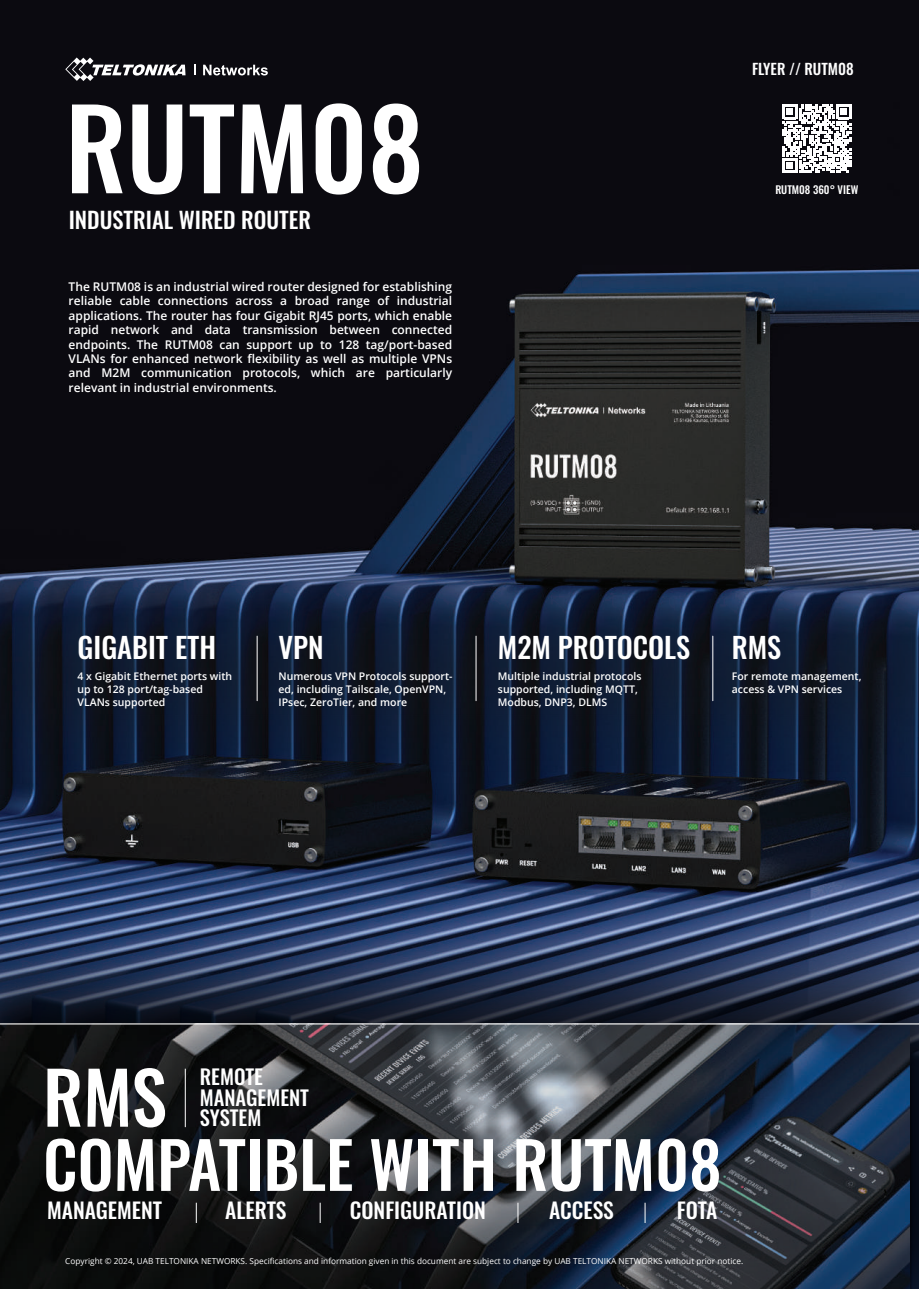
<style>
.page{position:relative;width:919px;height:1289px;background:#fff}
.page>*{position:absolute;margin:0;border:0;box-sizing:border-box;transform-origin:0 0}
.t1{font:109.5px "Oswald";color:#fff}
.t2{font:71.55px "Oswald";color:#fff}
.t3{font:63.9px "Oswald";color:#fff}
.t4{font:28.5px "Oswald";color:#fff}
.t5{font:22.5px "Oswald";color:#fff}
.t6{font:21.6px "Oswald";color:#fff}
.t7{font:20.4px/20.4px "Oswald";color:#fff}
.t8{font:15px "Oswald";color:#fff}
.t9{font:600 12px/14.4px "Open Sans";color:#fff;text-align:justify}
.t10{font:10.65px "Oswald";color:#fff}
.t11{font:600 10.5px/12.6px "Open Sans";color:#fff}
.t12{font:8.25px "Open Sans";color:#fff}
</style>
<div class="page">
<img style="left:0;top:0;width:918px;height:879px">
<img style="left:0;top:574px;width:918px;height:197px">
<svg style="left:65px;top:57px;width:120px;height:24px"></svg>
<svg style="left:203px;top:65px;width:65px;height:11px"></svg>
<hr style="left:257px;top:636px;width:1px;height:64px;background:#fff">
<hr style="left:475px;top:636px;width:1px;height:64px;background:#fff">
<hr style="left:712px;top:636px;width:1px;height:64px;background:#fff">
<img style="left:0;top:879px;width:918px;height:144px">
<svg style="left:0;top:1024px;width:918px;height:264px;background:#242a31"></svg>
<hr style="left:185px;top:1068px;width:1px;height:59px;background:#fff">
<svg style="left:196px;top:1202px;width:1px;height:20px"></svg>
<svg style="left:320px;top:1202px;width:1px;height:20px"></svg>
<svg style="left:517px;top:1202px;width:1px;height:20px"></svg>
<svg style="left:644px;top:1202px;width:1px;height:20px"></svg>
<svg style="left:782px;top:104px;width:69px;height:69px"></svg>
<h1 class="t1" style="left:65px;top:51px;width:360px">RUTM08</h1>
<h3 class="t5" style="left:69px;top:200px;width:244px">INDUSTRIAL WIRED ROUTER</h3>
<p class="t9" style="left:69px;top:279px;width:385px">The RUTM08 is an industrial wired router designed for establishing reliable cable connections across a broad range of industrial applications. The router has four Gigabit RJ45 ports, which enable rapid network and data transmission between connected endpoints. The RUTM08 can support up to 128 tag/port-based VLANs for enhanced network flexibility as well as multiple VPNs and M2M communication protocols, which are particularly relevant in industrial environments.</p>
<p class="t8" style="left:752px;top:56px;width:103px">FLYER // RUTM08</p>
<p class="t10" style="left:775px;top:180px;width:84px">RUTM08 360° VIEW</p>
<h3 class="t4" style="left:78px;top:622px;width:140px">GIGABIT ETH</h3>
<h3 class="t4" style="left:278px;top:622px;width:47px">VPN</h3>
<h3 class="t4" style="left:498px;top:622px;width:194px">M2M PROTOCOLS</h3>
<h3 class="t4" style="left:731px;top:622px;width:51px">RMS</h3>
<p class="t11" style="left:78px;top:670px;width:156px">4 x Gigabit Ethernet ports with up to 128 port/tag-based<br>VLANs supported</p>
<p class="t11" style="left:498px;top:670px;width:145px">Multiple industrial protocols supported, including MQTT,<br>Modbus, DNP3, DLMS</p>
<p class="t11" style="left:278px;top:670px;width:175px">Numerous VPN Protocols support&shy;ed, including Tailscale, OpenVPN,<br>IPsec, ZeroTier, and more</p>
<p class="t11" style="left:731px;top:670px;width:131px">For remote management, access &amp; VPN services</p>
<h2 class="t2" style="left:43px;top:1033px;width:125px">RMS</h2>
<h3 class="t7" style="left:200px;top:1064px;width:111px">REMOTE<br>MANAGEMENT<br>SYSTEM</h3>
<h3 class="t3" style="left:43px;top:1107px;width:680px">COMPATIBLE WITH RUTM08</h3>
<h3 class="t6" style="left:47px;top:1190px;width:117px">MANAGEMENT</h3>
<h3 class="t6" style="left:225px;top:1190px;width:63px">ALERTS</h3>
<h3 class="t6" style="left:350px;top:1190px;width:138px">CONFIGURATION</h3>
<h3 class="t6" style="left:549px;top:1190px;width:66px">ACCESS</h3>
<h3 class="t6" style="left:677px;top:1190px;width:42px">FOTA</h3>
<p class="t12" style="left:65px;top:1255px;width:679px">Copyright © 2024, UAB TELTONIKA NETWORKS. Specifications and information given in this document are subject to change by UAB TELTONIKA NETWORKS without prior notice.</p>
</div>
